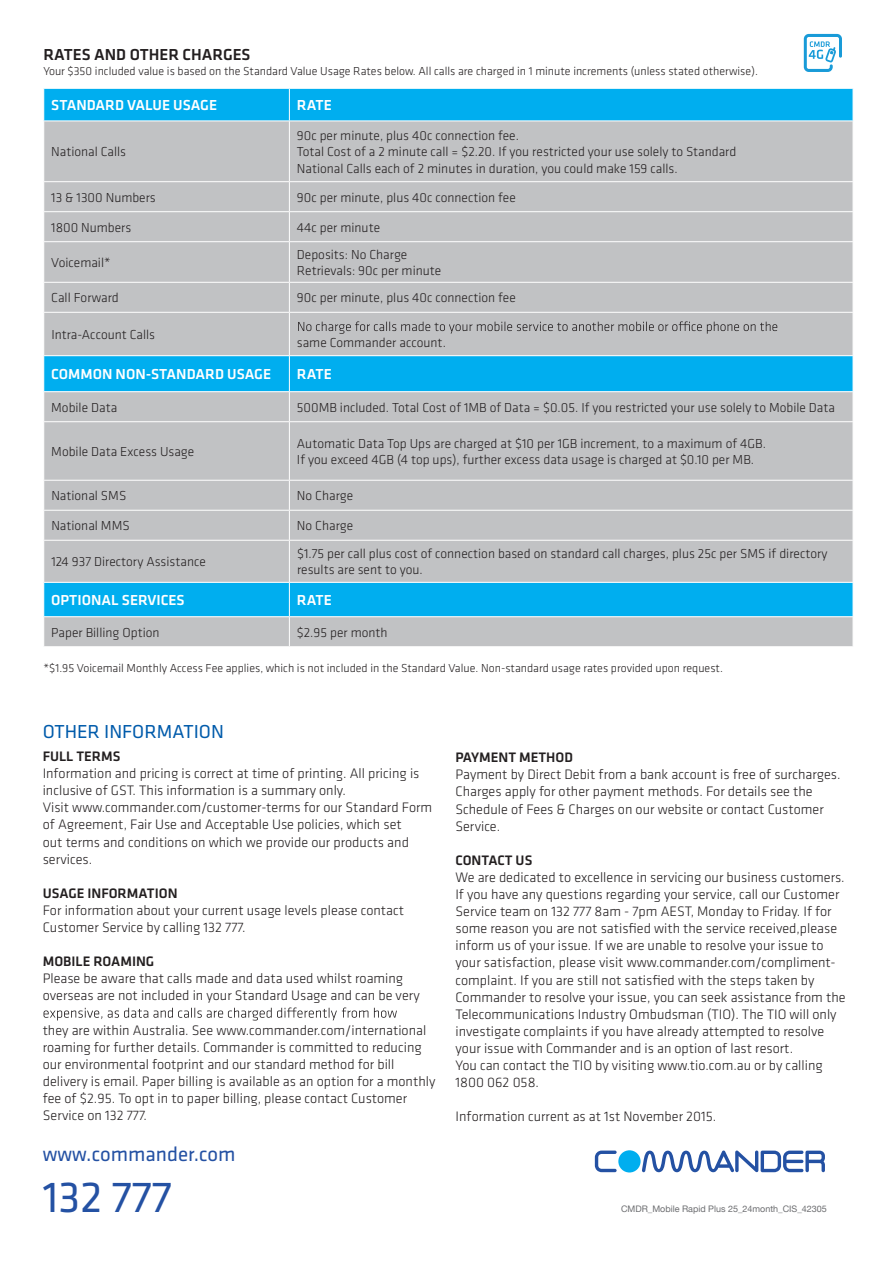
<style>
.page{position:relative;width:893px;height:1263px;background:#fff}
.page>*{position:absolute;margin:0;border:0;box-sizing:border-box;transform-origin:0 0}
.t1{font:45px "Klavika Basic";color:#2451a3}
.t2{font:21px "Klavika Basic";color:#2451a3}
.t3{font:19.5px "Klavika Basic";color:#015bab}
.t4{font:500 16.5px "Klavika Basic";color:#231f20}
.t5{font:500 15px "Klavika Basic";color:#fff}
.t6{font:300 14.25px/17.1px "Klavika Basic";color:#231f20}
.t7{font:500 14.25px "Klavika Basic";color:#231f20}
.t8{font:300 13.5px/16.2px "Klavika Basic";color:#231f20}
.t9{font:300 12px "Klavika Basic";color:#231f20}
.t10{font:9px "Helvetica Neue";color:#6c6d70}
</style>
<div class="page">
<div style="left:44px;top:89px;width:809px;height:32px;background:#00aeef"></div>
<svg style="left:44px;top:122px;width:809px;height:524px;background:#a8c0ca"></svg>
<hr style="left:289px;top:89px;width:1px;height:32px;background:#fff">
<hr style="left:289px;top:121px;width:1px;height:60px;background:#fff">
<hr style="left:43px;top:181px;width:246px;height:1px;background:#fff">
<hr style="left:289px;top:181px;width:564px;height:1px;background:#fff">
<hr style="left:43px;top:211px;width:246px;height:1px;background:#fff">
<hr style="left:289px;top:211px;width:564px;height:1px;background:#fff">
<svg style="left:289px;top:182px;width:1px;height:59px"></svg>
<hr style="left:43px;top:241px;width:246px;height:1px;background:#fff">
<hr style="left:289px;top:241px;width:564px;height:1px;background:#fff">
<hr style="left:289px;top:242px;width:1px;height:40px;background:#fff">
<hr style="left:43px;top:282px;width:246px;height:1px;background:#fff">
<hr style="left:289px;top:282px;width:564px;height:1px;background:#fff">
<svg style="left:289px;top:283px;width:1px;height:29px"></svg>
<hr style="left:43px;top:312px;width:246px;height:1px;background:#fff">
<hr style="left:289px;top:312px;width:564px;height:1px;background:#fff">
<hr style="left:289px;top:313px;width:1px;height:42px;background:#fff">
<hr style="left:43px;top:355px;width:246px;height:1px;background:#fff">
<hr style="left:289px;top:355px;width:564px;height:1px;background:#fff">
<hr style="left:289px;top:356px;width:1px;height:35px;background:#fff">
<hr style="left:43px;top:391px;width:246px;height:1px;background:#fff">
<hr style="left:289px;top:391px;width:564px;height:1px;background:#fff">
<svg style="left:289px;top:392px;width:1px;height:29px"></svg>
<hr style="left:43px;top:421px;width:246px;height:1px;background:#fff">
<hr style="left:289px;top:421px;width:564px;height:1px;background:#fff">
<hr style="left:289px;top:422px;width:1px;height:58px;background:#fff">
<hr style="left:43px;top:480px;width:246px;height:1px;background:#fff">
<hr style="left:289px;top:480px;width:564px;height:1px;background:#fff">
<hr style="left:43px;top:510px;width:246px;height:1px;background:#fff">
<hr style="left:289px;top:510px;width:564px;height:1px;background:#fff">
<svg style="left:289px;top:481px;width:1px;height:59px"></svg>
<hr style="left:43px;top:540px;width:246px;height:1px;background:#fff">
<hr style="left:289px;top:540px;width:564px;height:1px;background:#fff">
<hr style="left:289px;top:541px;width:1px;height:41px;background:#fff">
<hr style="left:43px;top:582px;width:246px;height:1px;background:#fff">
<hr style="left:289px;top:582px;width:564px;height:1px;background:#fff">
<hr style="left:289px;top:583px;width:1px;height:33px;background:#fff">
<hr style="left:43px;top:616px;width:246px;height:1px;background:#fff">
<hr style="left:289px;top:616px;width:564px;height:1px;background:#fff">
<svg style="left:289px;top:617px;width:1px;height:30px"></svg>
<svg style="left:298px;top:321px;width:479px;height:13px;background:#aaaaac"></svg>
<svg style="left:44px;top:1007px;width:353px;height:13px"></svg>
<svg style="left:804px;top:34px;width:38px;height:38px"></svg>
<svg style="left:595px;top:1150px;width:22px;height:22px"></svg>
<svg style="left:642px;top:1150px;width:183px;height:22px"></svg>
<div style="left:618px;top:1150px;width:23px;height:22px;background:#00aeef;border-radius:50%"></div>
<p class="t4" style="left:43px;top:44px;width:209px">RATES AND OTHER CHARGES</p>
<p class="t9" style="left:43px;top:64px;width:716px">Your $350 included value is based on the Standard Value Usage Rates below. All calls are charged in 1 minute increments (unless stated otherwise).</p>
<p class="t5" style="left:51px;top:95px;width:167px">STANDARD VALUE USAGE</p>
<p class="t5" style="left:297px;top:95px;width:36px">RATE</p>
<p class="t8" style="left:51px;top:144px;width:76px">National Calls</p>
<p class="t8" style="left:297px;top:127px;width:441px">90c per minute, plus 40c connection fee.<br>Total Cost of a 2 minute call = $2.20. If you restricted your use solely to Standard<br>National Calls each of 2 minutes in duration, you could make 159 calls.</p>
<p class="t8" style="left:51px;top:189px;width:106px">13 &amp; 1300 Numbers</p>
<p class="t8" style="left:297px;top:189px;width:220px">90c per minute, plus 40c connection fee</p>
<p class="t8" style="left:51px;top:219px;width:82px">1800 Numbers</p>
<p class="t8" style="left:297px;top:219px;width:85px">44c per minute</p>
<p class="t8" style="left:51px;top:254px;width:61px">Voicemail*</p>
<p class="t8" style="left:297px;top:246px;width:146px">Deposits: No Charge<br>Retrievals: 90c per minute</p>
<p class="t8" style="left:51px;top:290px;width:69px">Call Forward</p>
<p class="t8" style="left:297px;top:290px;width:220px">90c per minute, plus 40c connection fee</p>
<p class="t8" style="left:51px;top:326px;width:105px">Intra-Account Calls</p>
<p class="t8" style="left:297px;top:334px;width:151px">same Commander account.</p>
<p class="t5" style="left:51px;top:364px;width:221px">COMMON NON-STANDARD USAGE</p>
<p class="t5" style="left:297px;top:364px;width:36px">RATE</p>
<p class="t8" style="left:51px;top:399px;width:67px">Mobile Data</p>
<p class="t8" style="left:297px;top:399px;width:540px">500MB included. Total Cost of 1MB of Data = $0.05. If you restricted your use solely to Mobile Data</p>
<p class="t8" style="left:51px;top:443px;width:145px">Mobile Data Excess Usage</p>
<p class="t8" style="left:297px;top:435px;width:471px">Automatic Data Top Ups are charged at $10 per 1GB increment, to a maximum of 4GB.<br>If you exceed 4GB (4 top ups), further excess data usage is charged at $0.10 per MB.</p>
<p class="t8" style="left:51px;top:488px;width:77px">National SMS</p>
<p class="t8" style="left:297px;top:488px;width:58px">No Charge</p>
<p class="t8" style="left:51px;top:518px;width:80px">National MMS</p>
<p class="t8" style="left:297px;top:518px;width:58px">No Charge</p>
<p class="t8" style="left:51px;top:554px;width:156px">124 937 Directory Assistance</p>
<p class="t8" style="left:297px;top:545px;width:532px">$1.75 per call plus cost of connection based on standard call charges, plus 25c per SMS if directory results are sent to you.</p>
<p class="t5" style="left:51px;top:590px;width:135px">OPTIONAL SERVICES</p>
<p class="t5" style="left:297px;top:590px;width:36px">RATE</p>
<p class="t8" style="left:51px;top:624px;width:110px">Paper Billing Option</p>
<p class="t8" style="left:297px;top:624px;width:92px">$2.95 per month</p>
<p class="t9" style="left:43px;top:661px;width:681px">*$1.95 Voicemail Monthly Access Fee applies, which is not included in the Standard Value. Non-standard usage rates provided upon request.</p>
<h3 class="t3" style="left:43px;top:719px;width:183px">OTHER INFORMATION</h3>
<p class="t7" style="left:43px;top:747px;width:79px">FULL TERMS</p>
<p class="t6" style="left:43px;top:765px;width:391px">Information and pricing is correct at time of printing. All pricing is inclusive of GST. This information is a summary only.<br>Visit www.commander.com/customer-terms for our Standard Form of Agreement, Fair Use and Acceptable Use policies, which set<br>out terms and conditions on which we provide our products and services.</p>
<p class="t7" style="left:43px;top:883px;width:136px">USAGE INFORMATION</p>
<p class="t6" style="left:43px;top:901px;width:363px">For information about your current usage levels please contact<br>Customer Service by calling 132 777.</p>
<p class="t7" style="left:43px;top:952px;width:113px">MOBILE ROAMING</p>
<p class="t6" style="left:43px;top:970px;width:379px">Please be aware that calls made and data used whilst roaming overseas are not included in your Standard Usage and can be very</p>
<p class="t6" style="left:43px;top:1021px;width:394px">they are within Australia. See www.commander.com/international roaming for further details. Commander is committed to reducing our environmental footprint and our standard method for bill delivery is email. Paper billing is available as an option for a monthly fee of $2.95. To opt in to paper billing, please contact Customer Service on 132 777.</p>
<h2 class="t2" style="left:43px;top:1140px;width:194px">www.commander.com</h2>
<h1 class="t1" style="left:43px;top:1167px;width:131px">132 777</h1>
<p class="t7" style="left:455px;top:748px;width:119px">PAYMENT METHOD</p>
<p class="t6" style="left:455px;top:766px;width:387px">Payment by Direct Debit from a bank account is free of surcharges.<br>Charges apply for other payment methods. For details see the Schedule of Fees &amp; Charges on our website or contact Customer Service.</p>
<p class="t7" style="left:455px;top:850px;width:78px">CONTACT US</p>
<p class="t6" style="left:455px;top:868px;width:392px">We are dedicated to excellence in servicing our business customers.<br>If you have any questions regarding your service, call our Customer Service team on 132 777 8am - 7pm AEST, Monday to Friday. If for some reason you are not satisfied with the service received,please inform us of your issue. If we are unable to resolve your issue to your satisfaction, please visit www.commander.com/compliment&shy;complaint. If you are still not satisfied with the steps taken by Commander to resolve your issue, you can seek assistance from the Telecommunications Industry Ombudsman (TIO). The TIO will only investigate complaints if you have already attempted to resolve your issue with Commander and is an option of last resort.<br>You can contact the TIO by visiting www.tio.com.au or by calling 1800 062 058.</p>
<p class="t6" style="left:456px;top:1108px;width:262px">Information current as at 1st November 2015.</p>
<p class="t10" style="left:621px;top:1202px;width:207px">CMDR_Mobile Rapid Plus 25_24month_CIS_42305</p>
</div>
